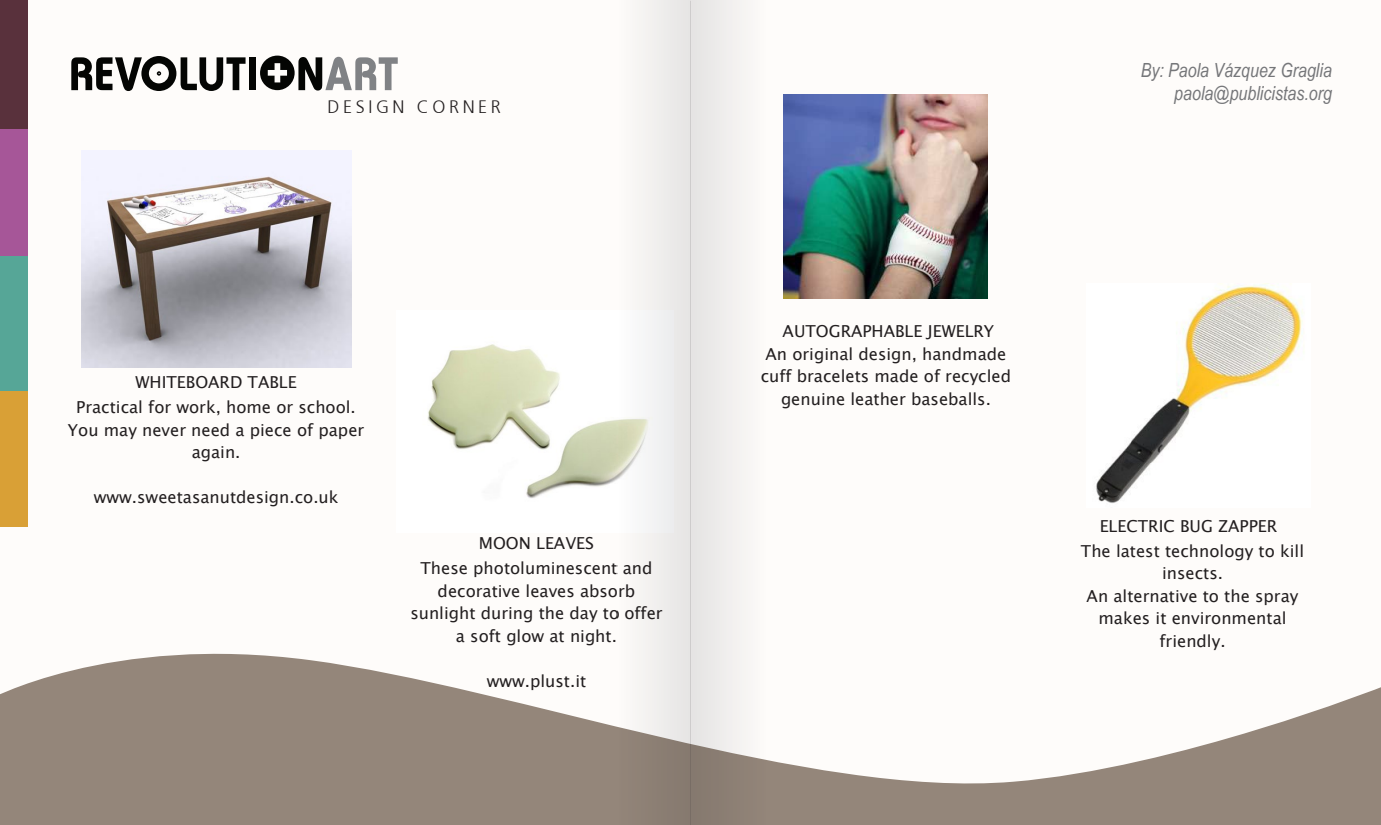
<style>
.page{position:relative;width:1381px;height:825px;background:#fff}
.page>*{position:absolute;margin:0;border:0;box-sizing:border-box;transform-origin:0 0}
.t1{font:italic 19.5px/22.5px "Arial Narrow";color:#757679;text-align:right}
.t2{font:300 18px "Frutiger";letter-spacing:.2em;color:#231f20}
.t3{font:16.5px/22.5px "Lucida Sans Unicode";color:#231f20;text-align:center}
</style>
<div class="page">
<div style="left:0;top:0;width:1380px;height:825px;background:#fefcfa"></div>
<div style="left:0;top:126px;width:27px;height:130px;background:#a65698"></div>
<div style="left:0;top:256px;width:27px;height:135px;background:#56a697"></div>
<div style="left:0;top:0;width:27px;height:128px;background:#59313c"></div>
<div style="left:0;top:391px;width:27px;height:135px;background:#d9a036"></div>
<svg style="left:71px;top:56px;width:174px;height:35px"></svg>
<div style="left:249px;top:57px;width:7px;height:33px;background:#040503"></div>
<svg style="left:260px;top:56px;width:138px;height:35px"></svg>
<svg style="left:0;top:653px;width:1380px;height:172px;fill:#94867a"></svg>
<img style="left:81px;top:151px;width:270px;height:216px">
<img style="left:428px;top:344px;width:189px;height:154px">
<img style="left:783px;top:94px;width:204px;height:204px">
<img style="left:1096px;top:283px;width:206px;height:220px">
<svg style="left:617px;top:0;width:149px;height:825px"></svg>
<hr style="left:690px;top:1px;width:1px;height:824px;background:#1a1a1a">
<p class="t2" style="left:327px;top:97px;width:175px">DESIGN CORNER</p>
<p class="t3" style="left:76px;top:370px;width:281px;line-height:24.8px">WHITEBOARD TABLE<br>Practical for work, home or school.</p>
<p class="t3" style="left:68px;top:418px;width:298px">You may never need a piece of paper again.</p>
<p class="t3" style="left:94px;top:486px;width:246px">www.sweetasanutdesign.co.uk</p>
<p class="t3" style="left:479px;top:531px;width:117px">MOON LEAVES</p>
<p class="t3" style="left:410px;top:557px;width:254px">These photoluminescent and decorative leaves absorb sunlight during the day to offer a soft glow at night.</p>
<p class="t3" style="left:486px;top:669px;width:101px">www.plust.it</p>
<p class="t1" style="left:1140px;top:59px;width:193px">By: Paola Vázquez Graglia paola@publicistas.org</p>
<p class="t3" style="left:760px;top:320px;width:252px">AUTOGRAPHABLE JEWELRY<br>An original design, handmade cuff bracelets made of recycled genuine leather baseballs.</p>
<p class="t3" style="left:1080px;top:514px;width:225px;line-height:24.5px">ELECTRIC BUG ZAPPER<br>The latest technology to kill</p>
<p class="t3" style="left:1086px;top:562px;width:213px">insects.<br>An alternative to the spray makes it environmental friendly.</p>
</div>
